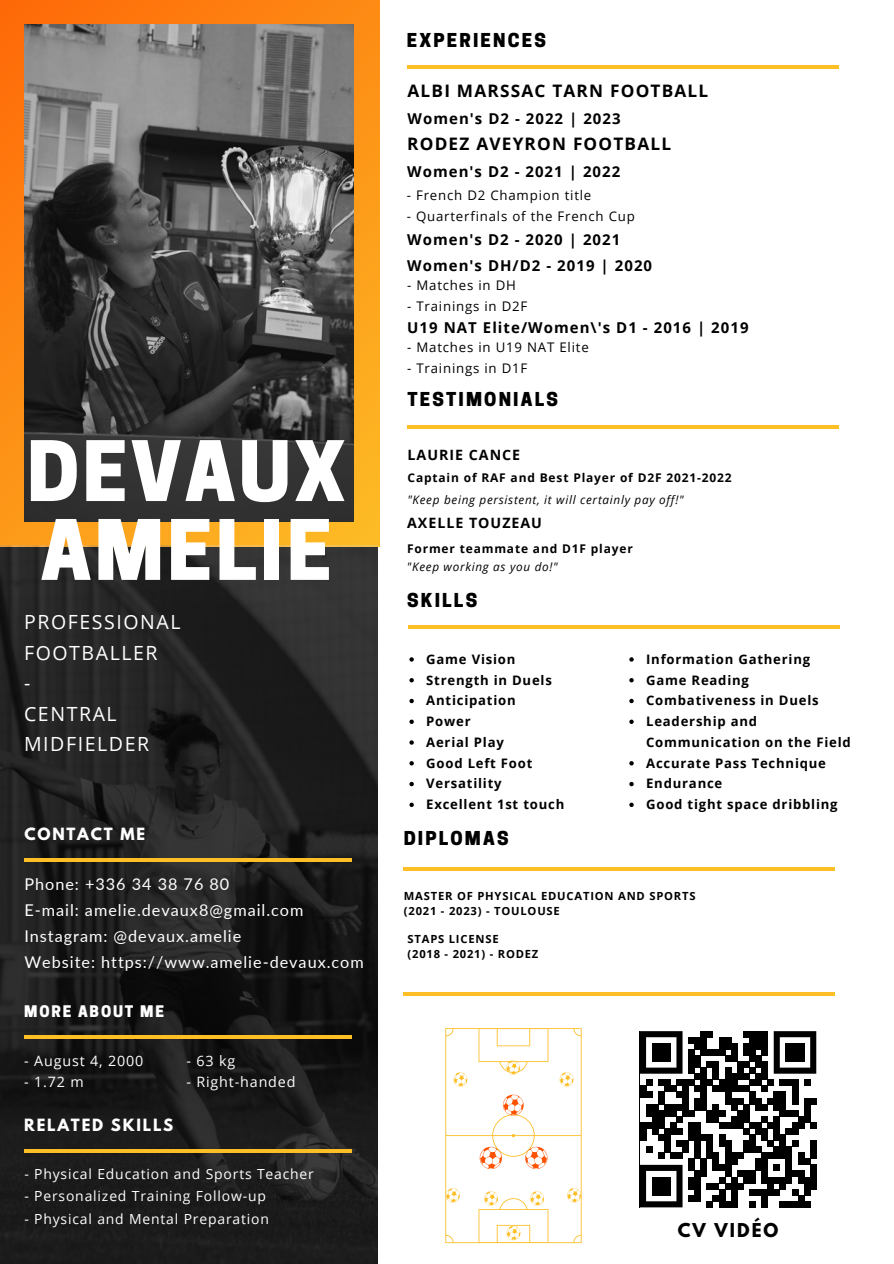
<style>
.page{position:relative;width:894px;height:1264px;background:#fff}
.page>*{position:absolute;margin:0;border:0;box-sizing:border-box;transform-origin:0 0}
.t1{font:800 78px "Cooper Hewitt";letter-spacing:.04em;color:#fff}
.t2{font:19.5px "Open Sans";letter-spacing:.08em;color:#fff}
.t3{font:800 18px "Cooper Hewitt";letter-spacing:.12em;color:#000}
.t4{font:700 17.25px "Open Sans";letter-spacing:.07em;color:#000}
.t5{font:700 16.95px "League Spartan";letter-spacing:.12em;color:#000}
.t6{font:16.2px "Lato";letter-spacing:.06em;color:#fff}
.t7{font:700 15px "Open Sans";letter-spacing:.07em;color:#000}
.t8{font:700 15px "League Spartan";letter-spacing:.12em;color:#fff}
.t9{font:800 15px "Cooper Hewitt";letter-spacing:.12em;color:#fff}
.t10{font:14.25px "Open Sans";letter-spacing:.06em;color:#fff}
.t11{font:700 14.25px "Open Sans";letter-spacing:.07em;color:#000}
.t12{font:13.95px "Open Sans";letter-spacing:.06em;color:#fff}
.t13{font:13.2px "Open Sans";letter-spacing:.06em;color:#000}
.t14{font:700 13.05px/20.7px "Open Sans";letter-spacing:.06em;color:#000}
.t15{font:700 12px "Open Sans";letter-spacing:.07em;color:#000}
.t16{font:italic 11.7px "Open Sans";letter-spacing:.06em;color:#000}
.t17{font:700 11.25px "Open Sans";letter-spacing:.07em;color:#000}
</style>
<div class="page">
<svg style="left:0;top:0;width:379px;height:546px;background:#fa9318"></svg>
<img style="left:0;top:546px;width:377px;height:717px">
<img style="left:24px;top:25px;width:329px;height:496px">
<svg style="left:445px;top:1028px;width:136px;height:214px"></svg>
<hr style="left:407px;top:425px;width:431px;height:4px;background:#fdbe26">
<hr style="left:24px;top:1149px;width:328px;height:4px;background:#fdbe26">
<hr style="left:24px;top:858px;width:328px;height:4px;background:#fdbe26">
<hr style="left:24px;top:1035px;width:328px;height:4px;background:#fdbe26">
<svg style="left:639px;top:1031px;width:177px;height:176px;fill:#000"></svg>
<hr style="left:403px;top:867px;width:432px;height:3px;background:#fdbe26">
<hr style="left:406px;top:66px;width:432px;height:3px;background:#fdbe26">
<hr style="left:403px;top:992px;width:432px;height:3px;background:#fdbe26">
<hr style="left:408px;top:625px;width:431px;height:3px;background:#fdbe26">
<svg style="left:409px;top:657px;width:4px;height:4px"></svg>
<svg style="left:409px;top:678px;width:4px;height:4px"></svg>
<svg style="left:409px;top:698px;width:4px;height:5px"></svg>
<svg style="left:409px;top:719px;width:4px;height:5px"></svg>
<svg style="left:409px;top:740px;width:4px;height:4px"></svg>
<svg style="left:409px;top:761px;width:4px;height:4px"></svg>
<svg style="left:409px;top:782px;width:4px;height:4px"></svg>
<svg style="left:409px;top:802px;width:4px;height:5px"></svg>
<svg style="left:629px;top:657px;width:4px;height:4px"></svg>
<svg style="left:629px;top:678px;width:4px;height:4px"></svg>
<svg style="left:629px;top:698px;width:4px;height:5px"></svg>
<svg style="left:629px;top:719px;width:4px;height:5px"></svg>
<svg style="left:629px;top:761px;width:4px;height:4px"></svg>
<svg style="left:629px;top:782px;width:4px;height:4px"></svg>
<svg style="left:629px;top:802px;width:4px;height:5px"></svg>
<p class="t1" style="left:27px;top:442px;width:320px">DEVAUX</p>
<p class="t1" style="left:41px;top:521px;width:293px">AMELIE</p>
<p class="t2" style="left:24px;top:608px;width:158px">PROFESSIONAL</p>
<p class="t2" style="left:24px;top:639px;width:135px">FOOTBALLER</p>
<p class="t2" style="left:24px;top:669px;width:8px">-</p>
<p class="t2" style="left:24px;top:699px;width:94px">CENTRAL</p>
<p class="t2" style="left:24px;top:730px;width:126px">MIDFIELDER</p>
<p class="t8" style="left:24px;top:826px;width:122px">CONTACT ME</p>
<p class="t6" style="left:24px;top:874px;width:206px">Phone: +336 34 38 76 80</p>
<p class="t6" style="left:24px;top:900px;width:280px">E-mail: amelie.devaux8@gmail.com</p>
<p class="t6" style="left:24px;top:926px;width:218px">Instagram: @devaux.amelie</p>
<p class="t6" style="left:24px;top:952px;width:341px">Website: https://www.amelie-devaux.com</p>
<p class="t9" style="left:24px;top:1005px;width:141px">MORE ABOUT ME</p>
<p class="t10" style="left:24px;top:1050px;width:121px">- August 4, 2000</p>
<p class="t10" style="left:186px;top:1050px;width:50px">- 63 kg</p>
<p class="t10" style="left:24px;top:1072px;width:61px">- 1.72 m</p>
<p class="t10" style="left:186px;top:1072px;width:111px">- Right-handed</p>
<p class="t8" style="left:24px;top:1117px;width:150px">RELATED SKILLS</p>
<p class="t12" style="left:24px;top:1163px;width:291px">- Physical Education and Sports Teacher</p>
<p class="t12" style="left:24px;top:1186px;width:243px">- Personalized Training Follow-up</p>
<p class="t12" style="left:24px;top:1208px;width:246px">- Physical and Mental Preparation</p>
<p class="t3" style="left:406px;top:33px;width:141px">EXPERIENCES</p>
<p class="t4" style="left:407px;top:79px;width:302px">ALBI MARSSAC TARN FOOTBALL</p>
<p class="t7" style="left:407px;top:108px;width:214px">Women's D2 - 2022 | 2023</p>
<p class="t4" style="left:407px;top:132px;width:265px">RODEZ AVEYRON FOOTBALL</p>
<p class="t7" style="left:407px;top:161px;width:214px">Women's D2 - 2021 | 2022</p>
<p class="t13" style="left:406px;top:185px;width:186px">- French D2 Champion title</p>
<p class="t13" style="left:406px;top:206px;width:229px">- Quarterfinals of the French Cup</p>
<p class="t7" style="left:407px;top:229px;width:214px">Women's D2 - 2020 | 2021</p>
<p class="t7" style="left:407px;top:255px;width:246px">Women's DH/D2 - 2019 | 2020</p>
<p class="t13" style="left:407px;top:276px;width:110px">- Matches in DH</p>
<p class="t13" style="left:407px;top:297px;width:122px">- Trainings in D2F</p>
<p class="t7" style="left:407px;top:316px;width:343px">U19 NAT Elite/Women\'s D1 - 2016 | 2019</p>
<p class="t13" style="left:407px;top:338px;width:183px">- Matches in U19 NAT Elite</p>
<p class="t13" style="left:407px;top:359px;width:122px">- Trainings in D1F</p>
<p class="t3" style="left:407px;top:393px;width:152px">TESTIMONIALS</p>
<p class="t11" style="left:407px;top:445px;width:114px">LAURIE CANCE</p>
<p class="t15" style="left:407px;top:469px;width:325px">Captain of RAF and Best Player of D2F 2021-2022</p>
<p class="t16" style="left:407px;top:492px;width:278px">"Keep being persistent, it will certainly pay off!"</p>
<p class="t11" style="left:407px;top:513px;width:136px">AXELLE TOUZEAU</p>
<p class="t15" style="left:407px;top:539px;width:227px">Former teammate and D1F player</p>
<p class="t16" style="left:407px;top:558px;width:152px">"Keep working as you do!"</p>
<p class="t3" style="left:407px;top:593px;width:71px">SKILLS</p>
<p class="t14" style="left:426px;top:648px;width:91px">Game Vision</p>
<p class="t14" style="left:426px;top:669px;width:127px">Strength in Duels</p>
<p class="t14" style="left:426px;top:690px;width:91px">Anticipation</p>
<p class="t14" style="left:426px;top:710px;width:46px">Power</p>
<p class="t14" style="left:426px;top:731px;width:79px">Aerial Play</p>
<p class="t14" style="left:426px;top:752px;width:108px">Good Left Foot</p>
<p class="t14" style="left:426px;top:773px;width:77px">Versatility</p>
<p class="t14" style="left:426px;top:793px;width:139px">Excellent 1st touch</p>
<p class="t3" style="left:403px;top:831px;width:106px">DIPLOMAS</p>
<p class="t14" style="left:646px;top:648px;width:165px">Information Gathering</p>
<p class="t14" style="left:646px;top:669px;width:104px">Game Reading</p>
<p class="t14" style="left:646px;top:690px;width:174px">Combativeness in Duels</p>
<p class="t14" style="left:646px;top:710px;width:206px">Leadership and<br>Communication on the Field</p>
<p class="t14" style="left:646px;top:752px;width:181px">Accurate Pass Technique</p>
<p class="t14" style="left:646px;top:773px;width:78px">Endurance</p>
<p class="t14" style="left:646px;top:793px;width:193px">Good tight space dribbling</p>
<p class="t17" style="left:404px;top:887px;width:293px">MASTER OF PHYSICAL EDUCATION AND SPORTS</p>
<p class="t17" style="left:404px;top:902px;width:157px">(2021 - 2023) - TOULOUSE</p>
<p class="t17" style="left:407px;top:931px;width:93px">STAPS LICENSE</p>
<p class="t17" style="left:407px;top:946px;width:132px">(2018 - 2021) - RODEZ</p>
<p class="t5" style="left:677px;top:1221px;width:102px">CV VIDÉO</p>
</div>
